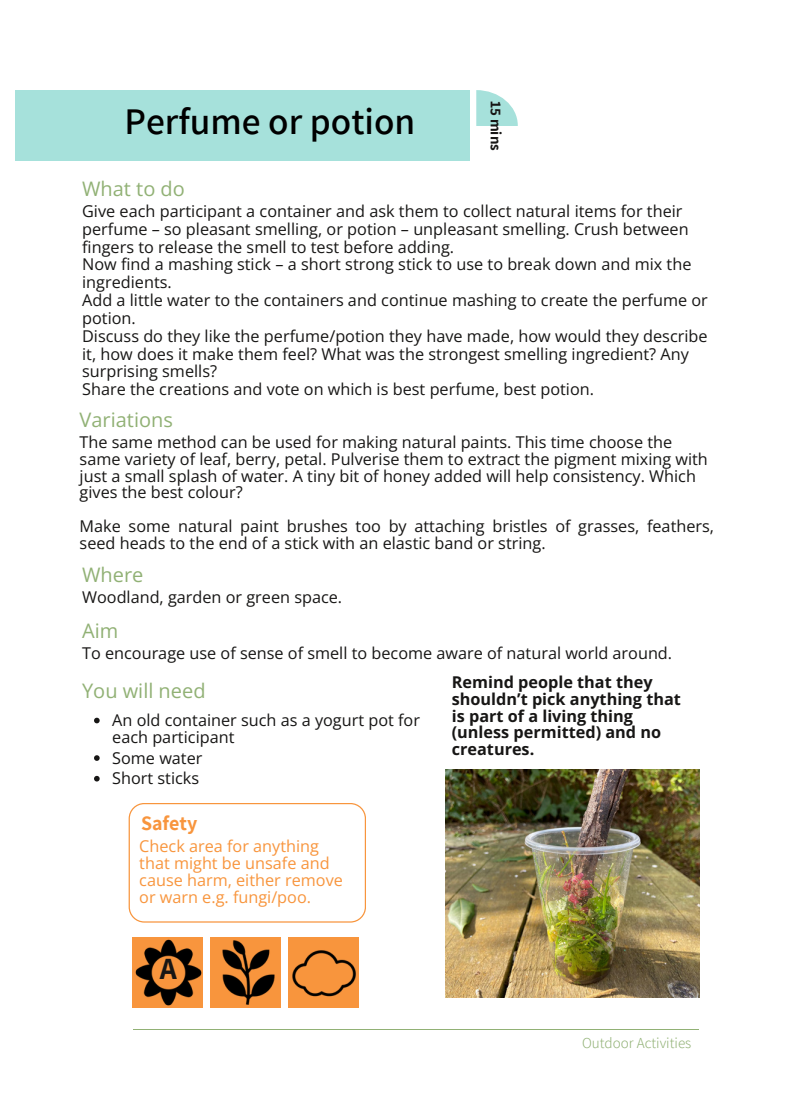
<style>
.page{position:relative;width:796px;height:1106px;background:#fff}
.page>*{position:absolute;margin:0;border:0;box-sizing:border-box;transform-origin:0 0}
.t1{font:600 37.5px "Assistant";color:#000}
.t2{font:700 30px "Assistant";color:#171615}
.t3{font:20px "Open Sans";color:#91b175}
.t4{font:700 20px "Assistant";color:#f8953d}
.t5{font:16.25px/17.8px "Open Sans";color:#171615}
.t6{font:700 16.25px/16.9px "Open Sans";color:#171615}
.t7{font:16.25px/16.9px "Open Sans";color:#f8953d}
.t8{font:300 15px "Assistant";color:#91b175}
.t9{font:700 15px "Assistant";color:#171615}
</style>
<div class="page">
<svg style="left:129px;top:803px;width:237px;height:119px"></svg>
<div style="left:211px;top:937px;width:70px;height:71px;background:#f8953d"></div>
<hr style="left:133px;top:1029px;width:566px;height:1px;background:#91b175">
<div style="left:16px;top:90px;width:453px;height:71px;background:#a6e1db"></div>
<svg style="left:476px;top:90px;width:42px;height:36px"></svg>
<img style="left:222px;top:940px;width:53px;height:65px">
<div style="left:288px;top:937px;width:71px;height:71px;background:#f8953d"></div>
<img style="left:445px;top:769px;width:254px;height:228px">
<img style="left:133px;top:937px;width:70px;height:70px">
<svg style="left:94px;top:717px;width:6px;height:6px"></svg>
<svg style="left:94px;top:755px;width:6px;height:5px"></svg>
<svg style="left:94px;top:775px;width:6px;height:6px"></svg>
<p class="t1" style="left:124px;top:95px;width:292px">Perfume or potion</p>
<p class="t9" style="left:506px;top:101px;width:51px;rotate:90deg">15 mins</p>
<p class="t3" style="left:82px;top:175px;width:104px">What to do</p>
<p class="t5" style="left:82px;top:202px;width:608px">Give each participant a container and ask them to collect natural items for their perfume – so pleasant smelling, or potion – unpleasant smelling. Crush between fingers to release the smell to test before adding.</p>
<p class="t5" style="left:82px;top:255px;width:611px">Now find a mashing stick – a short strong stick to use to break down and mix the ingredients.</p>
<p class="t5" style="left:82px;top:291px;width:627px">Add a little water to the containers and continue mashing to create the perfume or potion.</p>
<p class="t5" style="left:82px;top:326px;width:627px">Discuss do they like the perfume/potion they have made, how would they describe it, how does it make them feel? What was the strongest smelling ingredient? Any surprising smells?</p>
<h2 class="t5" style="left:82px;top:380px;width:513px">Share the creations and vote on which is best perfume, best potion.</h2>
<p class="t5" style="left:80px;top:433px;width:630px;line-height:16.9px">The same method can be used for making natural paints. This time choose the same variety of leaf, berry, petal. Pulverise them to extract the pigment mixing with just a small splash of water. A tiny bit of honey added will help consistency. Which gives the best colour?</p>
<p class="t5" style="left:80px;top:517px;width:636px;line-height:16.9px">Make some natural paint brushes too by attaching bristles of grasses, feathers, seed heads to the end of a stick with an elastic band or string.</p>
<h3 class="t3" style="left:80px;top:405px;width:95px">Variations</h3>
<p class="t3" style="left:82px;top:560px;width:63px">Where</p>
<p class="t5" style="left:82px;top:587px;width:262px">Woodland, garden or green space.</p>
<h4 class="t5" style="left:82px;top:643px;width:591px">To encourage use of sense of smell to become aware of natural world around.</h4>
<p class="t3" style="left:82px;top:616px;width:38px">Aim</p>
<p class="t3" style="left:82px;top:676px;width:125px">You will need</p>
<p class="t5" style="left:112px;top:711px;width:309px;line-height:16.9px">An old container such as a yogurt pot for each participant</p>
<h3 class="t5" style="left:112px;top:748px;width:92px">Some water</h3>
<p class="t5" style="left:112px;top:769px;width:88px">Short sticks</p>
<p class="t4" style="left:141px;top:809px;width:58px">Safety</p>
<h3 class="t7" style="left:139px;top:837px;width:205px">Check area for anything that might be unsafe and cause harm, either remove or warn e.g. fungi/poo.</h3>
<p class="t2" style="left:160px;top:948px;width:19px">A</p>
<h3 class="t6" style="left:452px;top:673px;width:231px">Remind people that they shouldn’t pick anything that is part of a living thing (unless permitted) and no creatures.</h3>
<p class="t8" style="left:582px;top:1032px;width:111px">Outdoor Activities</p>
</div>
